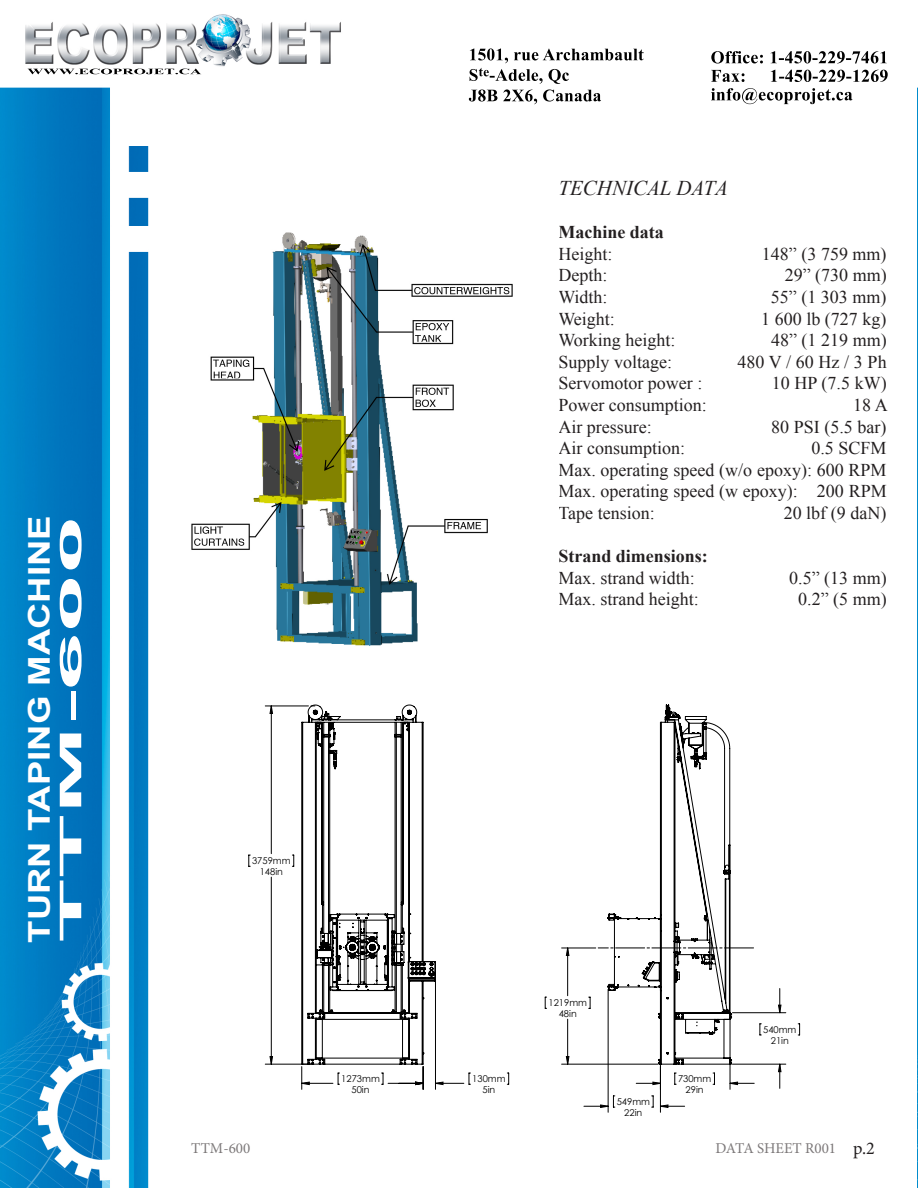
<style>
.page{position:relative;width:918px;height:1188px;background:#fff}
.page>*{position:absolute;margin:0;border:0;box-sizing:border-box;transform-origin:0 0}
.t1{font:700 30px/31.3px "Arial";color:#fff;scale:1.22 1}
.t2{font:italic 21px "Times New Roman";color:#231f20}
.t3{font:18px "Times New Roman";color:#231f20}
.t4{font:700 18px "Times New Roman";color:#231f20}
.t5{font:18px "Minion Pro";color:#231f20}
.t6{font:15px "Minion Pro";color:#7c7879}
.t7{font:9.45px/10.8px "Century Gothic";color:#000;text-align:center}
</style>
<div class="page">
<img style="left:0;top:14px;width:918px;height:1174px">
<img style="left:160px;top:132px;width:398px;height:659px">
<svg style="left:798px;top:1024px;width:2px;height:12px"></svg>
<hr style="left:732px;top:1012px;width:54px;height:1px;background:#000">
<hr style="left:732px;top:1064px;width:54px;height:1px;background:#000">
<svg style="left:780px;top:989px;width:1px;height:16px"></svg>
<hr style="left:608px;top:989px;width:1px;height:123px;background:#000">
<hr style="left:660px;top:1067px;width:1px;height:45px;background:#000">
<svg style="left:584px;top:1107px;width:31px;height:1px"></svg>
<svg style="left:598px;top:948px;width:158px;height:1px"></svg>
<svg style="left:249px;top:855px;width:1px;height:12px"></svg>
<hr style="left:265px;top:706px;width:43px;height:1px;background:#000">
<hr style="left:265px;top:1064px;width:49px;height:1px;background:#000">
<svg style="left:589px;top:997px;width:2px;height:8px"></svg>
<hr style="left:562px;top:948px;width:34px;height:1px;background:#000">
<svg style="left:302px;top:1005px;width:479px;height:102px"></svg>
<svg style="left:270px;top:706px;width:299px;height:358px"></svg>
<svg style="left:301px;top:705px;width:135px;height:360px"></svg>
<svg style="left:607px;top:705px;width:125px;height:360px"></svg>
<h1 class="t1" style="left:25px;top:943px;width:352px;rotate:-90deg">TURN TAPING MACHINE<br>TTM-600</h1>
<p class="t2" style="left:558px;top:173px;width:171px">TECHNICAL DATA</p>
<p class="t4" style="left:558px;top:220px;width:107px">Machine data</p>
<p class="t3" style="left:558px;top:242px;width:55px">Height:</p>
<p class="t3" style="left:762px;top:242px;width:126px">148” (3 759 mm)</p>
<p class="t3" style="left:558px;top:263px;width:50px">Depth:</p>
<p class="t3" style="left:785px;top:263px;width:104px">29” (730 mm)</p>
<p class="t3" style="left:558px;top:285px;width:51px">Width:</p>
<p class="t3" style="left:771px;top:285px;width:117px">55” (1 303 mm)</p>
<p class="t3" style="left:558px;top:306px;width:58px">Weight:</p>
<p class="t3" style="left:761px;top:306px;width:127px">1 600 lb (727 kg)</p>
<p class="t3" style="left:558px;top:328px;width:119px">Working height:</p>
<p class="t3" style="left:771px;top:328px;width:117px">48” (1 219 mm)</p>
<p class="t3" style="left:558px;top:350px;width:115px">Supply voltage:</p>
<p class="t3" style="left:738px;top:350px;width:151px">480 V / 60 Hz / 3 Ph</p>
<p class="t3" style="left:558px;top:371px;width:146px">Servomotor power :</p>
<p class="t3" style="left:772px;top:371px;width:116px">10 HP (7.5 kW)</p>
<p class="t3" style="left:558px;top:393px;width:150px">Power consumption:</p>
<p class="t3" style="left:853px;top:393px;width:36px">18 A</p>
<p class="t3" style="left:558px;top:414px;width:95px">Air pressure:</p>
<p class="t3" style="left:771px;top:414px;width:117px">80 PSI (5.5 bar)</p>
<p class="t3" style="left:558px;top:436px;width:128px">Air consumption:</p>
<p class="t3" style="left:811px;top:436px;width:77px">0.5 SCFM</p>
<p class="t3" style="left:558px;top:458px;width:330px">Max. operating speed (w/o epoxy): 600 RPM</p>
<p class="t3" style="left:558px;top:479px;width:330px">Max. operating speed (w epoxy): 200 RPM</p>
<p class="t3" style="left:558px;top:501px;width:98px">Tape tension:</p>
<p class="t3" style="left:784px;top:501px;width:104px">20 lbf (9 daN)</p>
<p class="t4" style="left:558px;top:544px;width:151px">Strand dimensions:</p>
<p class="t3" style="left:558px;top:566px;width:138px">Max. strand width:</p>
<p class="t3" style="left:789px;top:566px;width:99px">0.5” (13 mm)</p>
<p class="t3" style="left:558px;top:587px;width:142px">Max. strand height:</p>
<p class="t3" style="left:798px;top:587px;width:90px">0.2” (5 mm)</p>
<p class="t7" style="left:252px;top:855px;width:40px">3759mm<br>148in</p>
<p class="t7" style="left:341px;top:1073px;width:40px">1273mm<br>50in</p>
<p class="t7" style="left:472px;top:1073px;width:35px">130mm<br>5in</p>
<p class="t7" style="left:548px;top:997px;width:40px">1219mm<br>48in</p>
<p class="t7" style="left:617px;top:1096px;width:35px">549mm<br>22in</p>
<p class="t7" style="left:678px;top:1073px;width:35px">730mm<br>29in</p>
<p class="t7" style="left:763px;top:1024px;width:35px">540mm<br>21in</p>
<p class="t6" style="left:191px;top:1138px;width:61px">TTM-600</p>
<p class="t6" style="left:715px;top:1138px;width:122px">DATA SHEET R001</p>
<p class="t5" style="left:853px;top:1136px;width:23px">p.2</p>
</div>
